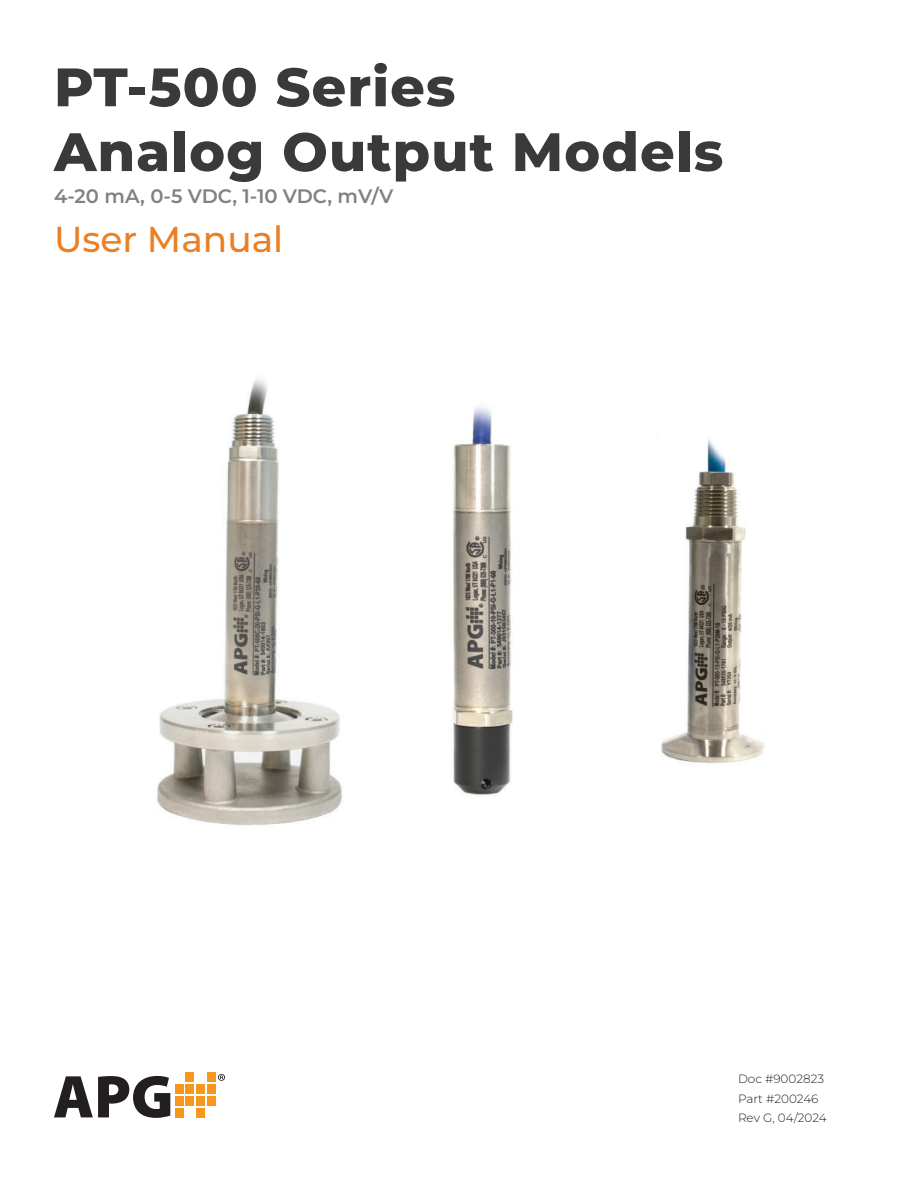
<style>
.page{position:relative;width:918px;height:1188px;background:#fff}
.page>*{position:absolute;margin:0;border:0;box-sizing:border-box;transform-origin:0 0}
.t1{font:800 54px/64.8px "Montserrat";letter-spacing:.02em;color:#393a3b}
.t2{font:500 36px "Montserrat";color:#ea7f23}
.t3{font:600 19.5px "Montserrat";color:#808282}
.t4{font:300 12px/19.5px "Montserrat";color:#231f20}
</style>
<div class="page">
<div style="left:175px;top:1108px;width:8px;height:10px;background:#f7981d"></div>
<div style="left:175px;top:1096px;width:8px;height:10px;background:#f7981d"></div>
<div style="left:175px;top:1084px;width:8px;height:10px;background:#f7981d"></div>
<div style="left:186px;top:1096px;width:8px;height:10px;background:#f7981d"></div>
<div style="left:186px;top:1084px;width:8px;height:10px;background:#f7981d"></div>
<div style="left:186px;top:1072px;width:8px;height:10px;background:#f7981d"></div>
<div style="left:207px;top:1096px;width:9px;height:10px;background:#f7981d"></div>
<div style="left:207px;top:1084px;width:9px;height:10px;background:#f7981d"></div>
<div style="left:207px;top:1072px;width:9px;height:10px;background:#f7981d"></div>
<div style="left:196px;top:1108px;width:9px;height:10px;background:#f7981d"></div>
<div style="left:196px;top:1096px;width:9px;height:10px;background:#f7981d"></div>
<div style="left:196px;top:1084px;width:9px;height:10px;background:#f7981d"></div>
<svg style="left:54px;top:1076px;width:116px;height:42px"></svg>
<svg style="left:218px;top:1074px;width:7px;height:7px"></svg>
<img style="left:157px;top:379px;width:185px;height:447px">
<img style="left:452px;top:406px;width:61px;height:390px">
<img style="left:661px;top:439px;width:104px;height:325px">
<h1 class="t1" style="left:54px;top:58px;width:671px">PT-500 Series<br>Analog Output Models</h1>
<h3 class="t3" style="left:54px;top:187px;width:341px">4-20 mA, 0-5 VDC, 1-10 VDC, mV/V</h3>
<h2 class="t2" style="left:54px;top:218px;width:231px">User Manual</h2>
<p class="t4" style="left:738px;top:1069px;width:90px">Doc #9002823<br>Part #200246<br>Rev G, 04/2024</p>
</div>
